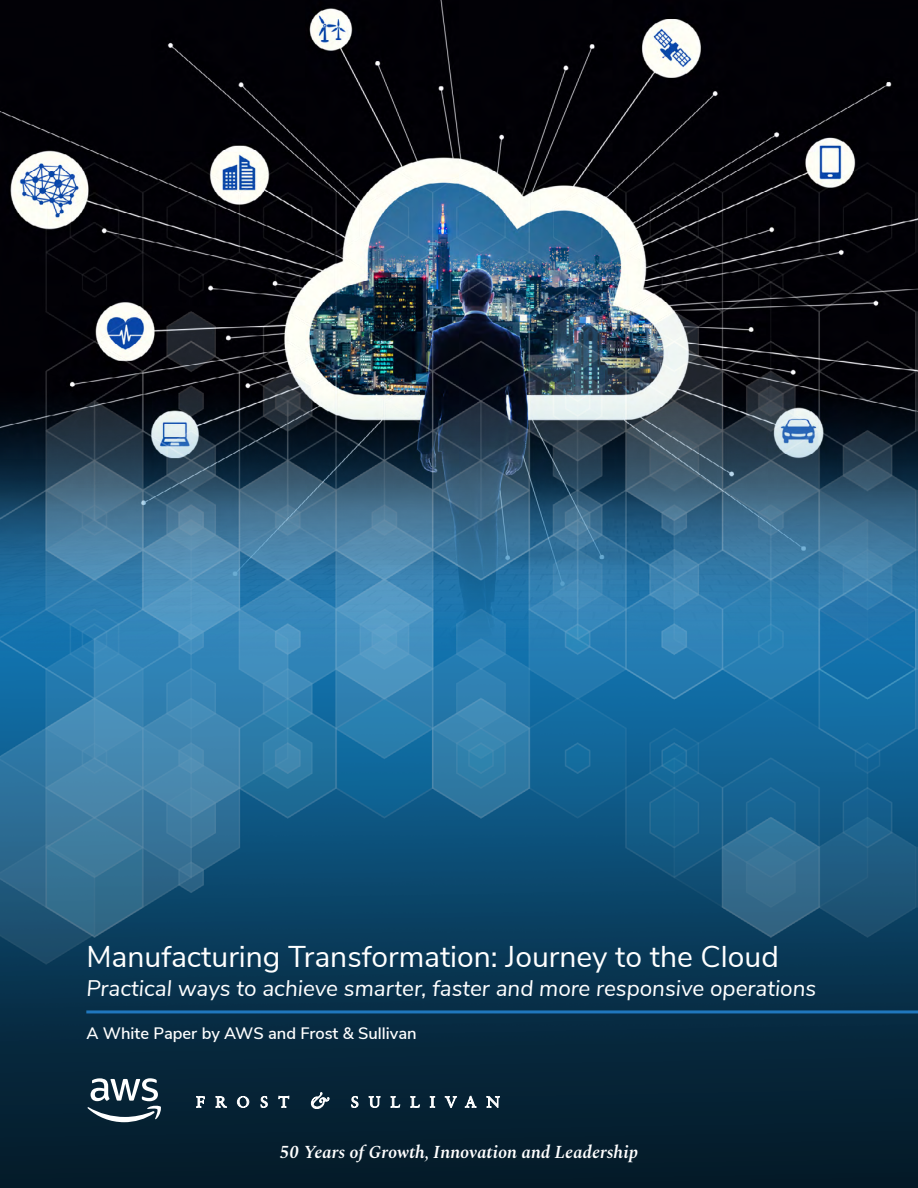
<style>
.page{position:relative;width:918px;height:1188px;background:#fff}
.page>*{position:absolute;margin:0;border:0;box-sizing:border-box;transform-origin:0 0}
.t1{font:30px "Nunito Sans";color:#fff}
.t2{font:italic 22.5px "Nunito Sans";color:#fff}
.t3{font:italic 600 18px "Spectral";color:#fff}
.t4{font:600 16.5px "Nunito Sans";color:#fff}
</style>
<div class="page">
<div style="left:0;top:0;width:918px;height:27px;background:#020106"></div>
<img style="left:0;top:27px;width:918px;height:1161px">
<hr style="left:86px;top:1010px;width:832px;height:3px;background:#2077bd">
<svg style="left:87px;top:1078px;width:75px;height:44px"></svg>
<svg style="left:196px;top:1096px;width:9px;height:12px"></svg>
<svg style="left:215px;top:1096px;width:12px;height:12px"></svg>
<svg style="left:237px;top:1096px;width:12px;height:12px"></svg>
<svg style="left:260px;top:1096px;width:8px;height:12px"></svg>
<svg style="left:278px;top:1096px;width:11px;height:12px"></svg>
<svg style="left:351px;top:1096px;width:8px;height:12px"></svg>
<svg style="left:369px;top:1096px;width:12px;height:12px"></svg>
<svg style="left:390px;top:1096px;width:10px;height:12px"></svg>
<svg style="left:410px;top:1096px;width:10px;height:12px"></svg>
<svg style="left:430px;top:1096px;width:5px;height:12px"></svg>
<svg style="left:445px;top:1096px;width:12px;height:12px"></svg>
<svg style="left:465px;top:1095px;width:12px;height:13px"></svg>
<svg style="left:486px;top:1096px;width:14px;height:12px"></svg>
<svg style="left:311px;top:1092px;width:19px;height:17px"></svg>
<h1 class="t1" style="left:86px;top:934px;width:694px">Manufacturing Transformation: Journey to the Cloud</h1>
<p class="t2" style="left:86px;top:972px;width:731px">Practical ways to achieve smarter, faster and more responsive operations</p>
<p class="t4" style="left:86px;top:1021px;width:332px">A White Paper by AWS and Frost &amp; Sullivan</p>
<p class="t3" style="left:280px;top:1139px;width:360px">50 Years of Growth, Innovation and Leadership</p>
</div>
